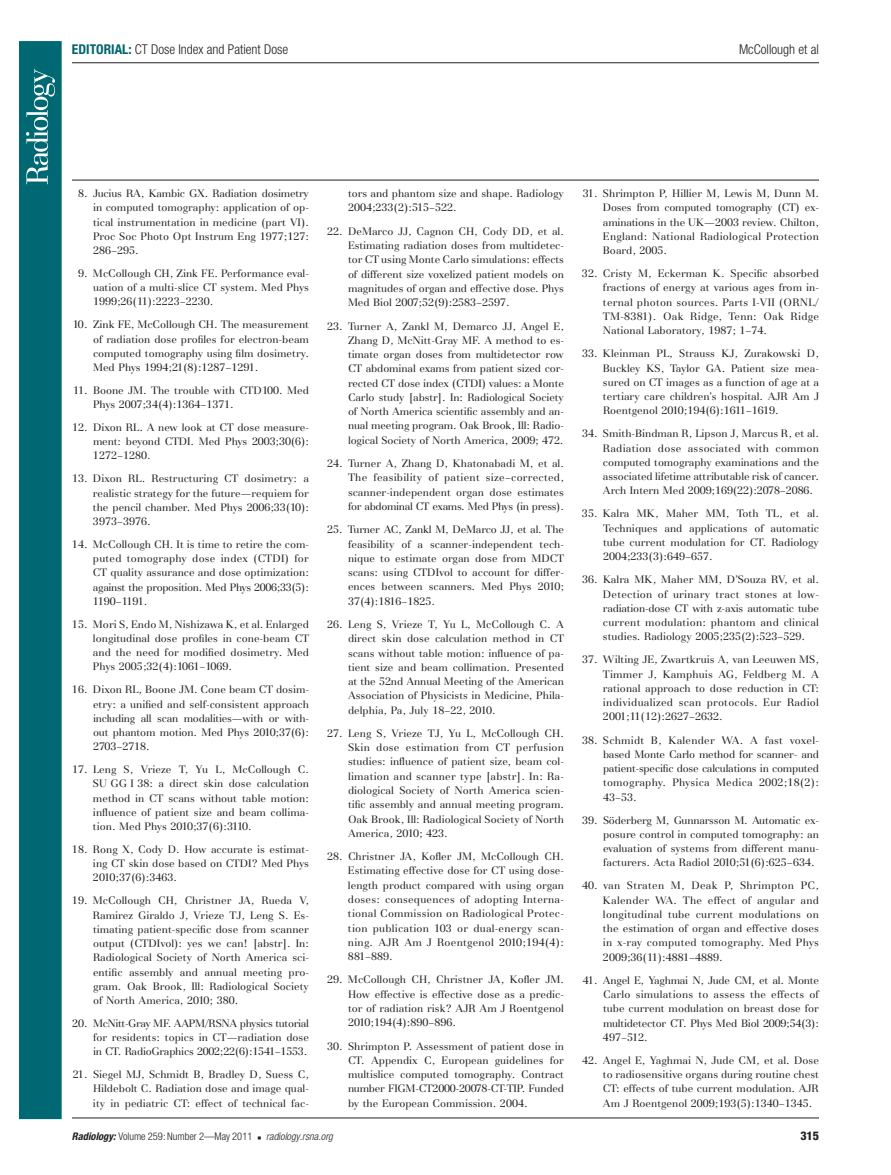
<style>
.page{position:relative;width:891px;height:1175px;background:#fff}
.page>*{position:absolute;margin:0;border:0;box-sizing:border-box;transform-origin:0 0}
.t1{font:300 condensed 13.5px "Helvetica Neue";color:#231f20}
.t2{font:800 condensed 12px "Helvetica Neue";color:#231f20}
.t3{font:10.8px/14.2px "AT Basilia";color:#231f20;text-align:justify}
.t4{font:300 condensed 10.5px "Helvetica Neue";color:#231f20}
.s1{font-weight:700;color:#00636e}
.s2{font-weight:700;font-style:italic}
.s3{font-family:"Universal Newswith Comm Pi";font-weight:400;font-stretch:normal;font-size:6px}
.s4{font-style:italic}
</style>
<div class="page">
<div style="left:19px;top:41px;width:43px;height:1078px;background:#006873;border:2px solid #006873"></div>
<svg style="left:26px;top:69px;width:29px;height:115px"></svg>
<hr style="left:72px;top:180px;width:747px;height:1px;background:#231f20">
<hr style="left:72px;top:1117px;width:747px;height:1px;background:#231f20">
<hr style="left:72px;top:62px;width:747px;height:1px;background:#231f20">
<p class="t1" style="left:72px;top:44px;width:218px"><span class="s1">EDITORIAL:</span> CT Dose Index and Patient Dose</p>
<p class="t1" style="left:739px;top:44px;width:81px">McCollough et al</p>
<p class="t3" style="left:93px;top:187px;width:218px;text-indent:-15px">8 . Jucius RA , Kambic GX . Radiation dosimetry in computed tomography: application of op&shy;tical instrumentation in medicine (part VI) .<br>Proc Soc Photo Opt Instrum Eng 1977 ; 127 :<br>286 – 295 .</p>
<p class="t3" style="left:93px;top:267px;width:218px;text-indent:-15px">9 . McCollough CH , Zink FE . Performance eval&shy;uation of a multi-slice CT system . Med Phys 1999 ; 26 ( 11 ): 2223 – 2230 .</p>
<p class="t3" style="left:93px;top:318px;width:218px;text-indent:-20px">10 . Zink FE , McCollough CH . The measurement of radiation dose profiles for electron-beam computed tomography using film dosimetry .<br>Med Phys 1994 ; 21 ( 8 ): 1287 – 1291 .</p>
<p class="t3" style="left:93px;top:384px;width:218px;text-indent:-20px">11 . Boone JM . The trouble with CTD100 . Med<br>Phys 2007 ; 34 ( 4 ): 1364 – 1371 .</p>
<p class="t3" style="left:93px;top:421px;width:218px;text-indent:-21px">12 . Dixon RL . A new look at CT dose measure&shy;ment: beyond CTDI . Med Phys 2003 ; 30 ( 6 ):<br>1272 – 1280 .</p>
<p class="t3" style="left:93px;top:472px;width:218px;text-indent:-21px">13 . Dixon RL . Restructuring CT dosimetry: a realistic strategy for the future—requiem for the pencil chamber . Med Phys 2006 ; 33 ( 10 ):<br>3973 – 3976 .</p>
<p class="t3" style="left:93px;top:538px;width:218px;text-indent:-21px">14 . McCollough CH . It is time to retire the com&shy;puted tomography dose index (CTDI) for CT quality assurance and dose optimization: against the proposition . Med Phys 2006 ; 33 ( 5 ):<br>1190 – 1191 .</p>
<p class="t3" style="left:93px;top:618px;width:218px;text-indent:-21px">15 . Mori S , Endo M , Nishizawa K , et al . Enlarged longitudinal dose profiles in cone-beam CT and the need for modified dosimetry . Med Phys 2005 ; 32 ( 4 ): 1061 – 1069 .</p>
<p class="t3" style="left:93px;top:683px;width:218px;text-indent:-21px">16 . Dixon RL , Boone JM . Cone beam CT dosim&shy;etry: a unified and self-consistent approach including all scan modalities—with or with&shy;out phantom motion . Med Phys 2010 ; 37 ( 6 ):<br>2703 – 2718 .</p>
<p class="t3" style="left:93px;top:763px;width:218px;text-indent:-21px">17 . Leng S , Vrieze T , Yu L , McCollough C .<br>SU GG I 38: a direct skin dose calculation method in CT scans without table motion: influence of patient size and beam collima&shy;tion . Med Phys 2010 ; 37 ( 6 ): 3110 .</p>
<p class="t3" style="left:93px;top:843px;width:218px;text-indent:-21px">18 . Rong X , Cody D . How accurate is estimat&shy;ing CT skin dose based on CTDI? Med Phys 2010 ; 37 ( 6 ): 3463 .</p>
<p class="t3" style="left:93px;top:894px;width:218px;text-indent:-21px">19 . McCollough CH , Christner JA , Rueda V , Ramirez Giraldo J , Vrieze TJ , Leng S . Es&shy;timating patient-specific dose from scanner output (CTDIvol): yes we can! [abstr]. In:<br>Radiological Society of North America sci&shy;entific assembly and annual meeting pro&shy;gram. Oak Brook, Ill: Radiological Society of North America, 2010 ; 380.</p>
<p class="t3" style="left:93px;top:1017px;width:218px;text-indent:-21px">20 . McNitt-Gray MF . AAPM/RSNA physics tutorial for residents: topics in CT—radiation dose in CT . RadioGraphics 2002 ; 22 ( 6 ): 1541 – 1553 .</p>
<p class="t3" style="left:93px;top:1068px;width:218px;text-indent:-20px">21 . Siegel MJ , Schmidt B , Bradley D , Suess C , Hildebolt C . Radiation dose and image qual&shy;ity in pediatric CT: effect of technical fac-</p>
<p class="t3" style="left:348px;top:187px;width:218px">tors and phantom size and shape . Radiology<br>2004 ; 233 ( 2 ): 515 – 522 .</p>
<p class="t3" style="left:348px;top:225px;width:218px;text-indent:-21px">22 . DeMarco JJ , Cagnon CH , Cody DD , et al .<br>Estimating radiation doses from multidetec&shy;tor CT using Monte Carlo simulations: effects of different size voxelized patient models on magnitudes of organ and effective dose . Phys Med Biol 2007 ; 52 ( 9 ): 2583 – 2597 .</p>
<p class="t3" style="left:348px;top:320px;width:218px;text-indent:-21px">23 . Turner A , Zankl M , Demarco JJ , Angel E , Zhang D , McNitt-Gray MF . A method to es&shy;timate organ doses from multidetector row CT abdominal exams from patient sized cor&shy;rected CT dose index (CTDI) values: a Monte Carlo study [abstr]. In: Radiological Society of North America scientific assembly and an&shy;nual meeting program. Oak Brook, Ill: Radio&shy;logical Society of North America, 2009 ; 472.</p>
<p class="t3" style="left:348px;top:457px;width:218px;text-indent:-21px">24 . Turner A , Zhang D , Khatonabadi M , et al .<br>The feasibility of patient size–corrected, scanner-independent organ dose estimates for abdominal CT exams . Med Phys ( in press ).</p>
<p class="t3" style="left:348px;top:523px;width:218px;text-indent:-21px">25 . Turner AC , Zankl M , DeMarco JJ , et al . The feasibility of a scanner-independent tech&shy;nique to estimate organ dose from MDCT scans: using CTDIvol to account for differ&shy;ences between scanners . Med Phys 2010 ; 37 ( 4 ): 1816 – 1825 .</p>
<p class="t3" style="left:348px;top:618px;width:218px;text-indent:-21px">26 . Leng S , Vrieze T , Yu L , McCollough C . A direct skin dose calculation method in CT scans without table motion: influence of pa&shy;tient size and beam collimation. Presented at the 52nd Annual Meeting of the American Association of Physicists in Medicine, Phila&shy;delphia, Pa, July 18–22, 2010 .</p>
<p class="t3" style="left:348px;top:727px;width:218px;text-indent:-21px">27 . Leng S , Vrieze TJ , Yu L , McCollough CH .<br>Skin dose estimation from CT perfusion studies: influence of patient size, beam col&shy;limation and scanner type [abstr]. In: Ra&shy;diological Society of North America scien&shy;tific assembly and annual meeting program.<br>Oak Brook, Ill: Radiological Society of North America, 2010 ; 423.</p>
<p class="t3" style="left:348px;top:850px;width:218px;text-indent:-21px">28 . Christner JA , Kofler JM , McCollough CH .<br>Estimating effective dose for CT using dose&shy;length product compared with using organ doses: consequences of adopting Interna&shy;tional Commission on Radiological Protec&shy;tion publication 103 or dual-energy scan&shy;ning . AJR Am J Roentgenol 2010 ; 194 ( 4 ):<br>881 – 889 .</p>
<p class="t3" style="left:348px;top:973px;width:218px;text-indent:-21px">29 . McCollough CH , Christner JA , Kofler JM .<br>How effective is effective dose as a predic&shy;tor of radiation risk? AJR Am J Roentgenol 2010 ; 194 ( 4 ): 890 – 896 .</p>
<p class="t3" style="left:348px;top:1040px;width:218px;text-indent:-21px">30 . Shrimpton P. Assessment of patient dose in CT. Appendix C, European guidelines for multislice computed tomography. Contract number FIGM-CT2000-20078-CT-TIP. Funded by the European Commission. 2004 .</p>
<p class="t3" style="left:603px;top:187px;width:218px;text-indent:-20px">31 . Shrimpton P , Hillier M , Lewis M , Dunn M .<br>Doses from computed tomography (CT) ex&shy;aminations in the UK—2003 review. Chilton, England : National Radiological Protection Board , 2005 .</p>
<p class="t3" style="left:603px;top:267px;width:218px;text-indent:-21px">32 . Cristy M , Eckerman K . Specific absorbed fractions of energy at various ages from in&shy;ternal photon sources. Parts I-VII (ORNL/ TM-8381). Oak Ridge, Tenn : Oak Ridge National Laboratory , 1987 ; 1 – 74 .</p>
<p class="t3" style="left:603px;top:347px;width:218px;text-indent:-21px">33 . Kleinman PL , Strauss KJ , Zurakowski D , Buckley KS , Taylor GA . Patient size mea&shy;sured on CT images as a function of age at a tertiary care children’s hospital . AJR Am J Roentgenol 2010 ; 194 ( 6 ): 1611 – 1619 .</p>
<p class="t3" style="left:603px;top:427px;width:218px;text-indent:-21px">34 . Smith-Bindman R , Lipson J , Marcus R , et al .<br>Radiation dose associated with common computed tomography examinations and the associated lifetime attributable risk of cancer .<br>Arch Intern Med 2009 ; 169 ( 22 ): 2078 – 2086 .</p>
<p class="t3" style="left:603px;top:508px;width:218px;text-indent:-21px">35 . Kalra MK , Maher MM , Toth TL , et al .<br>Techniques and applications of automatic tube current modulation for CT . Radiology 2004 ; 233 ( 3 ): 649 – 657 .</p>
<p class="t3" style="left:603px;top:573px;width:218px;text-indent:-21px">36 . Kalra MK , Maher MM , D’Souza RV , et al .<br>Detection of urinary tract stones at low&shy;radiation-dose CT with z-axis automatic tube current modulation: phantom and clinical studies . Radiology 2005 ; 235 ( 2 ): 523 – 529 .</p>
<p class="t3" style="left:603px;top:653px;width:218px;text-indent:-21px">37 . Wilting JE , Zwartkruis A , van Leeuwen MS , Timmer J , Kamphuis AG , Feldberg M . A rational approach to dose reduction in CT: individualized scan protocols . Eur Radiol 2001 ; 11 ( 12 ): 2627 – 2632 .</p>
<p class="t3" style="left:603px;top:733px;width:218px;text-indent:-21px">38 . Schmidt B , Kalender WA . A fast voxel&shy;based Monte Carlo method for scanner- and patient-specific dose calculations in computed tomography. Physica Medica 2002;18(2):<br>43 – 53 .</p>
<p class="t3" style="left:603px;top:814px;width:218px;text-indent:-21px">39 . Söderberg M , Gunnarsson M . Automatic ex&shy;posure control in computed tomography: an evaluation of systems from different manu&shy;facturers . Acta Radiol 2010 ; 51 ( 6 ): 625 – 634 .</p>
<p class="t3" style="left:603px;top:879px;width:218px;text-indent:-21px">40 . van Straten M , Deak P , Shrimpton PC , Kalender WA . The effect of angular and longitudinal tube current modulations on the estimation of organ and effective doses in x-ray computed tomography . Med Phys 2009 ; 36 ( 11 ): 4881 – 4889 .</p>
<p class="t3" style="left:603px;top:974px;width:218px;text-indent:-20px">41 . Angel E , Yaghmai N , Jude CM , et al . Monte Carlo simulations to assess the effects of tube current modulation on breast dose for multidetector CT . Phys Med Biol 2009 ; 54 ( 3 ):<br>497 – 512 .</p>
<p class="t3" style="left:603px;top:1054px;width:218px;text-indent:-21px">42 . Angel E , Yaghmai N , Jude CM , et al . Dose to radiosensitive organs during routine chest CT: effects of tube current modulation . AJR Am J Roentgenol 2009 ; 193 ( 5 ): 1340 – 1345 .</p>
<p class="t4" style="left:72px;top:1132px;width:262px"><span class="s2">Radiology:</span> Volume 259: Number 2—May 2011 <span class="s3">n</span> <span class="s4">radiology.rsna.org</span></p>
<p class="t2" style="left:801px;top:1131px;width:20px">315</p>
</div>
